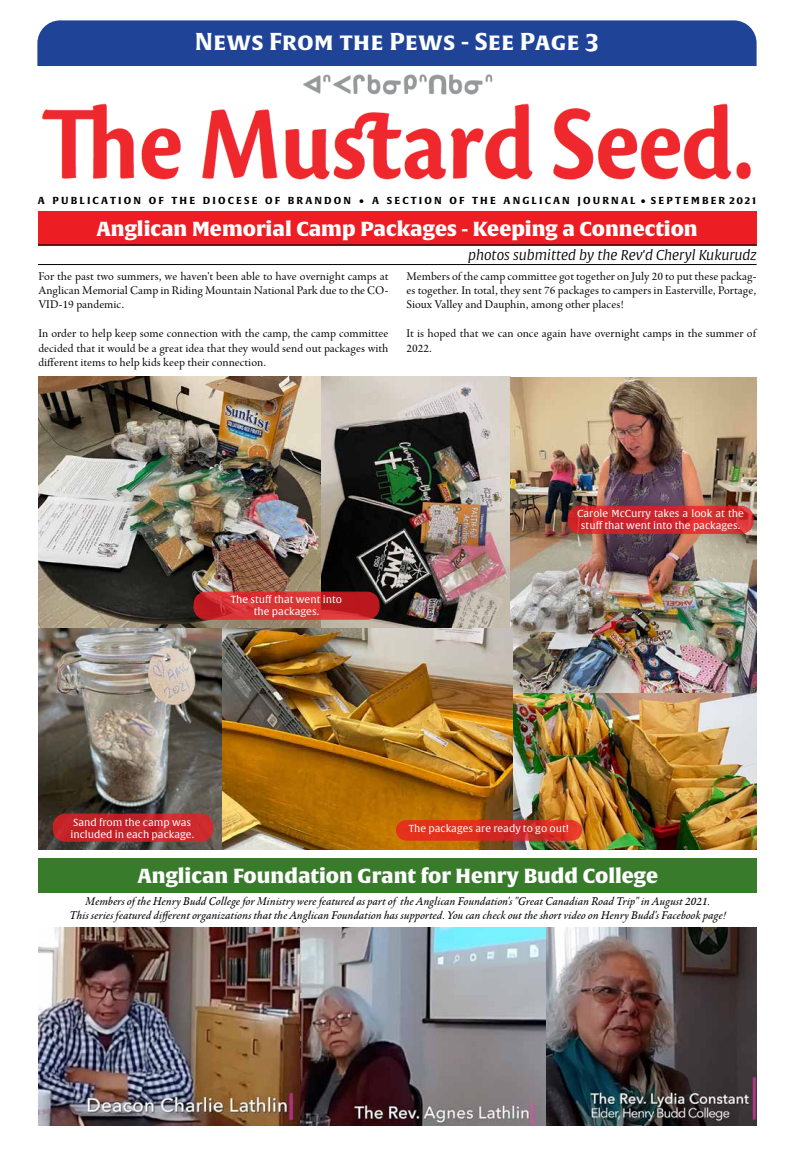
<style>
.page{position:relative;width:792px;height:1152px;background:#fff}
.page>*{position:absolute;margin:0;border:0;box-sizing:border-box;transform-origin:0 0}
.t1{font:700 24px "Alverata";color:#fff}
.t2{font:20px "Alverata Bl";color:#fff}
.t3{font:italic 14px "Alverata Lt";color:#000}
.t4{font:12px/14.4px "Agmena Pro";color:#000;text-align:justify}
.t5{font:italic 12px/14.4px "Agmena Pro";color:#000;text-align:center}
.t6{font:10px/12px "Alverata";color:#fff;text-align:center}
.t7{font:700 10px "Alverata";color:#000}
</style>
<div class="page">
<div style="left:38px;top:211px;width:718px;height:34px;background:#ed1d24"></div>
<img style="left:42px;top:74px;width:709px;height:106px">
<hr style="left:38px;top:244px;width:719px;height:1px;background:#000">
<div style="left:37px;top:20px;width:720px;height:46px;background:#1f4497"></div>
<hr style="left:38px;top:264px;width:719px;height:1px;background:#000">
<img style="left:38px;top:376px;width:284px;height:252px">
<img style="left:322px;top:376px;width:188px;height:252px">
<img style="left:510px;top:377px;width:246px;height:317px">
<img style="left:38px;top:629px;width:475px;height:221px">
<img style="left:513px;top:694px;width:243px;height:156px">
<img style="left:38px;top:927px;width:718px;height:199px">
<div style="left:53px;top:814px;width:160px;height:27px;background:#c7252a;border-radius:12px"></div>
<div style="left:53px;top:814px;width:160px;height:28px;border:1px solid #ed1d24;border-radius:12px"></div>
<svg style="left:397px;top:821px;width:185px;height:19px;background:#da2e21"></svg>
<div style="left:396px;top:820px;width:186px;height:21px;border:1px solid #ed1d24;border-radius:10px"></div>
<svg style="left:568px;top:506px;width:185px;height:27px;background:#d22a2e"></svg>
<div style="left:568px;top:506px;width:186px;height:28px;border:1px solid #ed1d24;border-radius:12px"></div>
<svg style="left:194px;top:592px;width:185px;height:27px;background:#ce2a2d"></svg>
<div style="left:194px;top:592px;width:186px;height:28px;border:1px solid #ed1d24;border-radius:12px"></div>
<div style="left:38px;top:858px;width:719px;height:34px;background:#387c2b"></div>
<h1 class="t1" style="left:195px;top:27px;width:405px">News From the Pews - See Page 3</h1>
<p class="t7" style="left:38px;top:194px;width:720px">A P U B L I C A T I O N O F T H E D I O C E S E O F B R A N D O N • A S E C T I O N O F T H E A N G L I C A N J O U R N A L • S E P T E M B E R 2021</p>
<h2 class="t2" style="left:96px;top:216px;width:603px">Anglican Memorial Camp Packages - Keeping a Connection</h2>
<p class="t4" style="left:38px;top:268px;width:352px">For the past two summers, we haven't been able to have overnight camps at Anglican Memorial Camp in Riding Mountain National Park due to the CO-VID-19 pandemic.</p>
<p class="t4" style="left:38px;top:326px;width:352px">In order to help keep some connection with the camp, the camp committee decided that it would be a great idea that they would send out packages with different items to help kids keep their connection.</p>
<p class="t3" style="left:468px;top:246px;width:290px">photos submitted by the Rev'd Cheryl Kukurudz</p>
<p class="t4" style="left:406px;top:268px;width:351px">Members of the camp committee got together on July 20 to put these packag&shy;es together. In total, they sent 76 packages to campers in Easterville, Portage, Sioux Valley and Dauphin, among other places!</p>
<p class="t4" style="left:406px;top:326px;width:351px">It is hoped that we can once again have overnight camps in the summer of<br>2022.</p>
<p class="t6" style="left:231px;top:594px;width:113px">The stuff that went into the packages.</p>
<p class="t6" style="left:577px;top:508px;width:168px">Carole McCurry takes a look at the stuff that went into the packages.</p>
<p class="t6" style="left:70px;top:817px;width:125px;text-align:left">Sand from the camp was included in each package.</p>
<p class="t6" style="left:409px;top:823px;width:162px">The packages are ready to go out!</p>
<h2 class="t2" style="left:137px;top:863px;width:522px">Anglican Foundation Grant for Henry Budd College</h2>
<p class="t5" style="left:70px;top:894px;width:658px">Members of the Henry Budd College for Ministry were featured as part of the Anglican Foundation's "Great Canadian Road Trip" in August 2021.<br>This series featured different organizations that the Anglican Foundation has supported. You can check out the short video on Henry Budd's Facebook page!</p>
</div>
